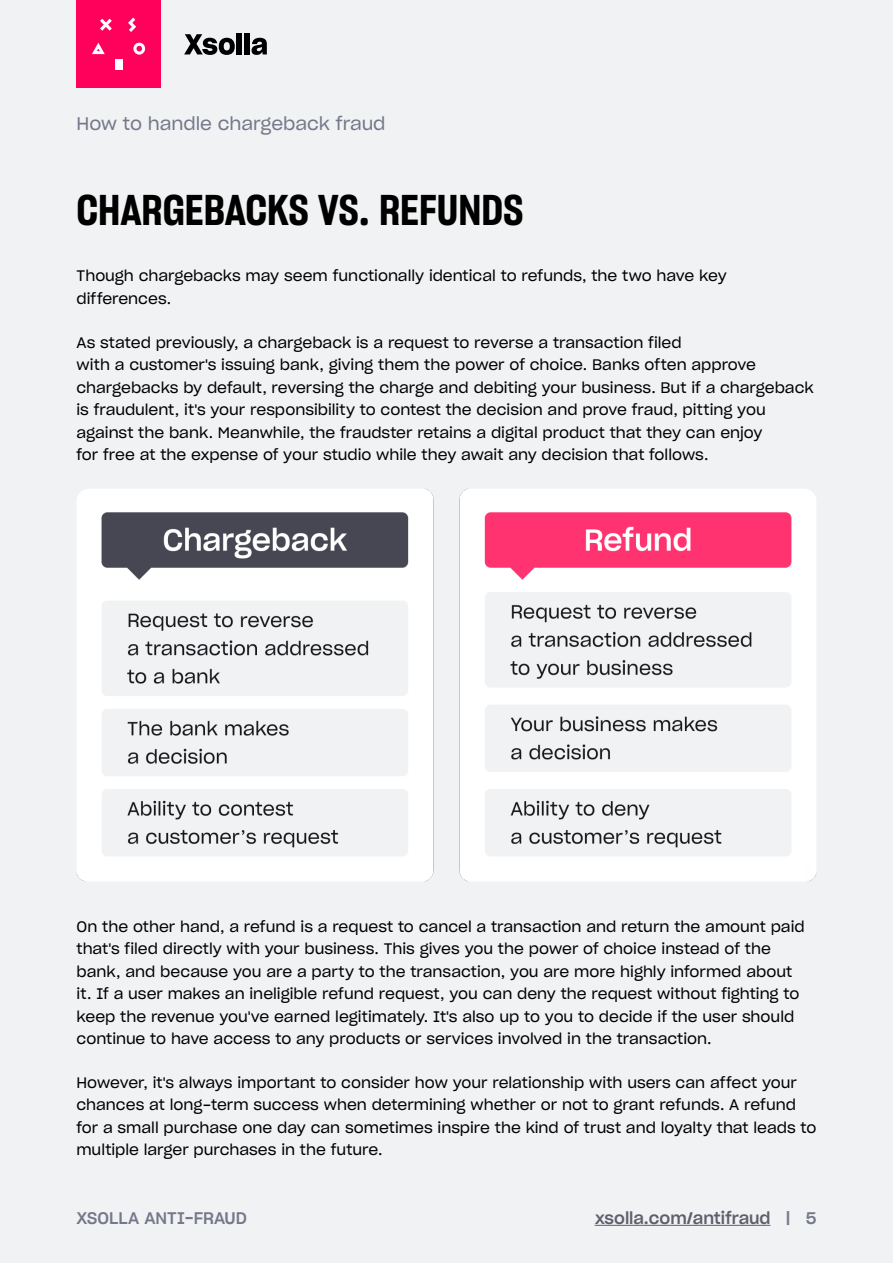
<style>
.page{position:relative;width:893px;height:1263px;background:#f1f2f3}
.page>*{position:absolute;margin:0;border:0;box-sizing:border-box;transform-origin:0 0}
.t1{font:42px "Sharp Grotesk Sm Bold 16";color:#000}
.t2{font:18px "Sharp Grotesk Book 20";letter-spacing:-.005em;color:#75788a}
.t3{font:16.5px "Sharp Grotesk Medium 20";color:#5e5f6e}
.t4{font:16.5px "Sharp Grotesk Medium 20";color:#75788a}
.t5{font:15px/22.5px "Sharp Grotesk Book 20";color:#000}
.s1{color:#75788a}
</style>
<div class="page">
<hr style="left:595px;top:1225px;width:175px;height:1px;background:#5e5f6e">
<svg style="left:184px;top:34px;width:51px;height:21px"></svg>
<div style="left:237px;top:33px;width:5px;height:21px;background:#000"></div>
<div style="left:245px;top:33px;width:5px;height:21px;background:#000"></div>
<svg style="left:252px;top:38px;width:15px;height:17px"></svg>
<div style="left:77px;top:0;width:84px;height:88px;background:#ff005b"></div>
<svg style="left:133px;top:43px;width:12px;height:12px"></svg>
<svg style="left:115px;top:59px;width:8px;height:11px"></svg>
<svg style="left:128px;top:18px;width:8px;height:14px"></svg>
<svg style="left:92px;top:43px;width:13px;height:11px"></svg>
<svg style="left:100px;top:19px;width:12px;height:12px"></svg>
<img style="left:77px;top:489px;width:739px;height:392px">
<p class="t2" style="left:77px;top:109px;width:311px">How to handle chargeback fraud</p>
<h1 class="t1" style="left:77px;top:180px;width:448px">CHARGEBACKS VS. REFUNDS</h1>
<p class="t5" style="left:77px;top:264px;width:652px">Though chargebacks may seem functionally identical to refunds, the two have key differences.</p>
<p class="t5" style="left:77px;top:331px;width:739px">As stated previously, a chargeback is a request to reverse a transaction filed<br>with a customer's issuing bank, giving them the power of choice. Banks often approve chargebacks by default, reversing the charge and debiting your business. But if a chargeback is fraudulent, it's your responsibility to contest the decision and prove fraud, pitting you against the bank. Meanwhile, the fraudster retains a digital product that they can enjoy<br>for free at the expense of your studio while they await any decision that follows.</p>
<p class="t5" style="left:77px;top:914px;width:730px">On the other hand, a refund is a request to cancel a transaction and return the amount paid that's filed directly with your business. This gives you the power of choice instead of the bank, and because you are a party to the transaction, you are more highly informed about it. If a user makes an ineligible refund request, you can deny the request without fighting to keep the revenue you've earned legitimately. It's also up to you to decide if the user should continue to have access to any products or services involved in the transaction.</p>
<p class="t5" style="left:77px;top:1071px;width:741px">However, it's always important to consider how your relationship with users can affect your chances at long-term success when determining whether or not to grant refunds. A refund for a small purchase one day can sometimes inspire the kind of trust and loyalty that leads to multiple larger purchases in the future.</p>
<p class="t4" style="left:77px;top:1204px;width:172px">XSOLLA ANTI-FRAUD</p>
<p class="t3" style="left:595px;top:1204px;width:223px">xsolla.com/antifraud <span class="s1">| 5</span></p>
</div>
